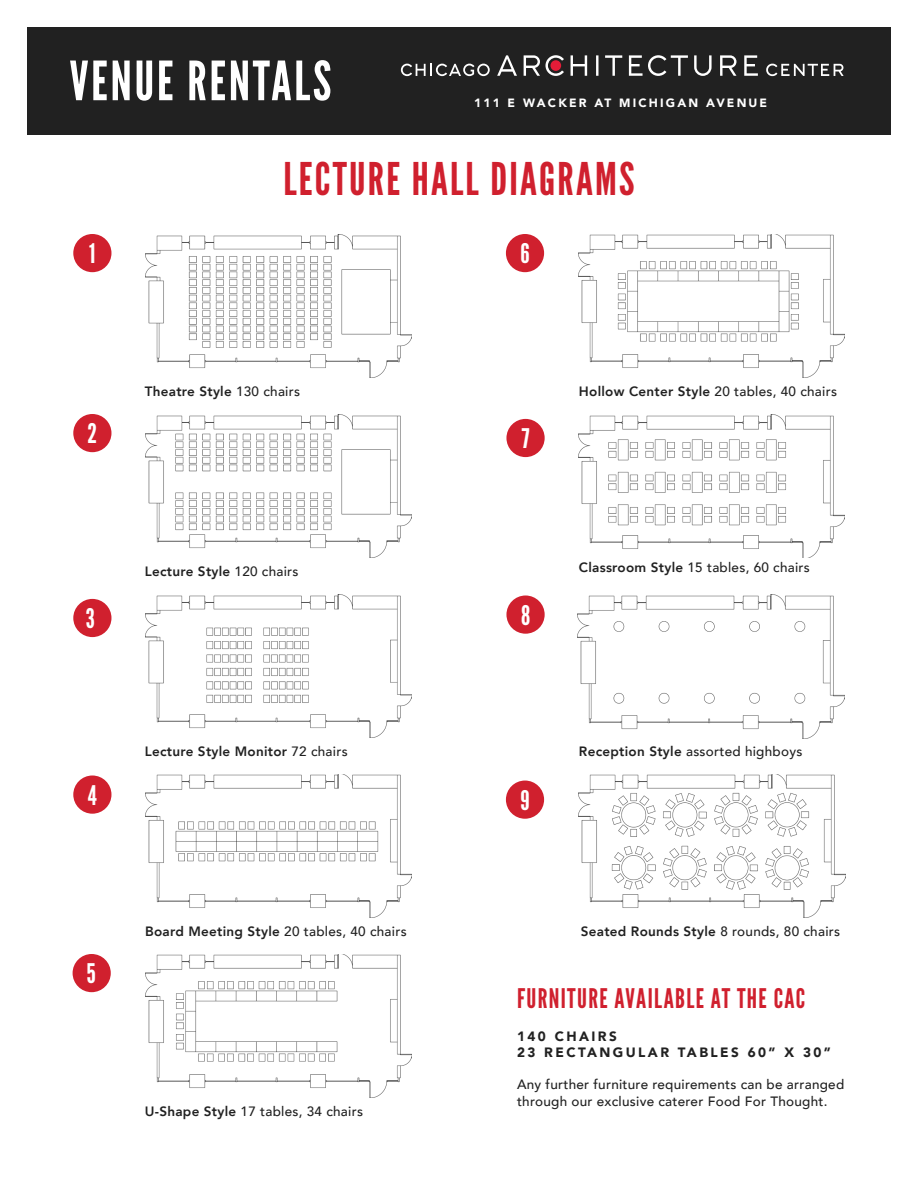
<style>
.page{position:relative;width:918px;height:1188px;background:#fff}
.page>*{position:absolute;margin:0;border:0;box-sizing:border-box;transform-origin:0 0}
.t1{font:54px "League Gothic";letter-spacing:.05em;color:#fff}
.t2{font:45px "League Gothic";letter-spacing:.05em;color:#d0202e}
.t3{font:27px "League Gothic";letter-spacing:.05em;color:#d0202e}
.t4{font:27px "League Gothic";color:#fff}
.t5{font:500 13.5px/16.2px "Avenir";letter-spacing:.02em;color:#212121}
.t6{font:800 13.5px "Avenir";letter-spacing:.02em;color:#212121}
.t7{font:900 13.5px "Avenir";letter-spacing:.18em;color:#212121}
.t8{font:900 12px "Avenir";letter-spacing:.18em;color:#fff}
.s1{font-weight:500}
.s2{font-weight:800}
</style>
<div class="page">
<img style="left:145px;top:954px;width:267px;height:144px">
<img style="left:145px;top:774px;width:267px;height:144px">
<div style="left:27px;top:27px;width:864px;height:107px;background:#212121"></div>
<svg style="left:497px;top:55px;width:261px;height:21px"></svg>
<svg style="left:401px;top:64px;width:89px;height:12px"></svg>
<svg style="left:766px;top:64px;width:78px;height:12px"></svg>
<div style="left:73px;top:234px;width:38px;height:38px;background:#d0202e;border-radius:50%"></div>
<div style="left:73px;top:954px;width:38px;height:38px;background:#d0202e;border-radius:50%"></div>
<div style="left:506px;top:234px;width:38px;height:38px;background:#d0202e;border-radius:50%"></div>
<div style="left:506px;top:419px;width:39px;height:38px;background:#d0202e;border-radius:50%"></div>
<div style="left:506px;top:596px;width:39px;height:38px;background:#d0202e;border-radius:50%"></div>
<div style="left:506px;top:781px;width:38px;height:38px;background:#d0202e;border-radius:50%"></div>
<div style="left:73px;top:414px;width:38px;height:38px;background:#d0202e;border-radius:50%"></div>
<div style="left:73px;top:599px;width:38px;height:38px;background:#d0202e;border-radius:50%"></div>
<div style="left:73px;top:776px;width:38px;height:38px;background:#d0202e;border-radius:50%"></div>
<img style="left:145px;top:234px;width:267px;height:144px">
<img style="left:145px;top:414px;width:267px;height:144px">
<img style="left:145px;top:594px;width:267px;height:144px">
<img style="left:578px;top:234px;width:267px;height:144px">
<img style="left:578px;top:414px;width:267px;height:144px">
<img style="left:578px;top:594px;width:267px;height:144px">
<img style="left:579px;top:774px;width:267px;height:144px">
<p class="t1" style="left:70px;top:49px;width:263px">VENUE RENTALS</p>
<p class="t8" style="left:474px;top:93px;width:295px">111 E WACKER AT MICHIGAN AVENUE</p>
<p class="t4" style="left:89px;top:237px;width:8px">1</p>
<p class="t2" style="left:283px;top:152px;width:353px">LECTURE HALL DIAGRAMS</p>
<p class="t4" style="left:520px;top:237px;width:11px">6</p>
<p class="t6" style="left:145px;top:381px;width:157px">Theatre Style <span class="s1">130 chairs</span></p>
<p class="t6" style="left:579px;top:381px;width:260px">Hollow Center Style <span class="s1">20 tables, 40 chairs</span></p>
<p class="t4" style="left:88px;top:417px;width:11px">2</p>
<p class="t4" style="left:522px;top:422px;width:9px">7</p>
<p class="t6" style="left:145px;top:561px;width:155px">Lecture Style <span class="s1">120 chairs</span></p>
<p class="t5" style="left:579px;top:558px;width:232px"><span class="s2">Classroom Style</span> 15 tables, 60 chairs</p>
<p class="t4" style="left:86px;top:602px;width:11px">3</p>
<p class="t4" style="left:521px;top:599px;width:11px">8</p>
<p class="t6" style="left:145px;top:741px;width:204px">Lecture Style Monitor <span class="s1">72 chairs</span></p>
<p class="t5" style="left:579px;top:742px;width:225px"><span class="s2">Reception Style</span> assorted highboys</p>
<p class="t4" style="left:88px;top:779px;width:11px">4</p>
<p class="t4" style="left:520px;top:784px;width:11px">9</p>
<p class="t6" style="left:145px;top:921px;width:263px">Board Meeting Style <span class="s1">20 tables, 40 chairs</span></p>
<p class="t6" style="left:581px;top:921px;width:261px">Seated Rounds Style <span class="s1">8 rounds, 80 chairs</span></p>
<p class="t4" style="left:86px;top:957px;width:11px">5</p>
<p class="t5" style="left:145px;top:1102px;width:220px"><span class="s2">U-Shape Style</span> 17 tables, 34 chairs</p>
<p class="t3" style="left:517px;top:983px;width:290px">FURNITURE AVAILABLE AT THE CAC</p>
<p class="t7" style="left:517px;top:1024px;width:101px">140 CHAIRS</p>
<p class="t7" style="left:517px;top:1041px;width:315px">23 RECTANGULAR TABLES 60” X 30”</p>
<p class="t5" style="left:517px;top:1076px;width:329px">Any further furniture requirements can be arranged through our exclusive caterer Food For Thought.</p>
</div>
